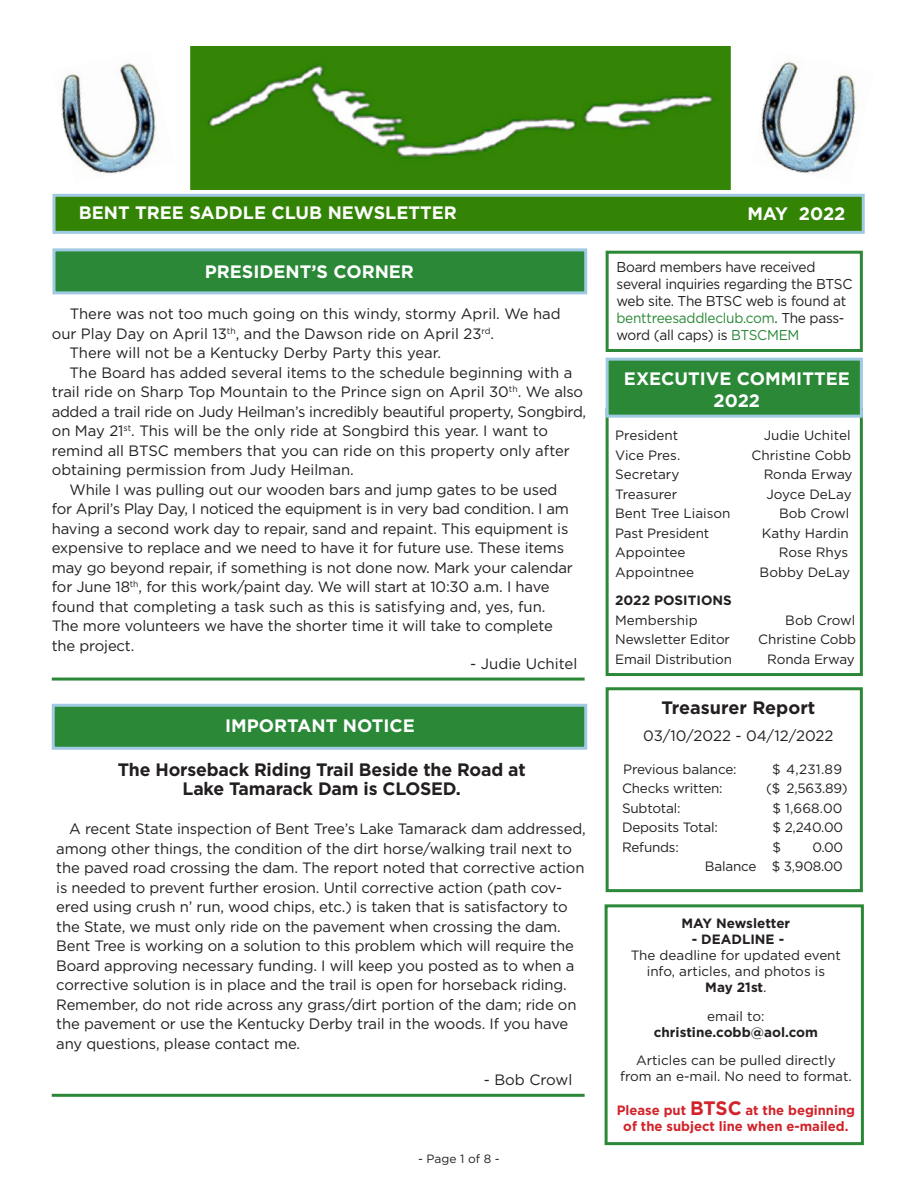
<style>
.page{position:relative;width:918px;height:1188px;background:#fff}
.page>*{position:absolute;margin:0;border:0;box-sizing:border-box;transform-origin:0 0}
.t1{font:700 18px "Gotham";color:#fff}
.t2{font:700 18px "Gotham";letter-spacing:-.01em;color:#231f20}
.t3{font:15px/19.5px "Gotham";letter-spacing:-.01em;color:#231f20}
.t4{font:14.25px/17.1px "Gotham";letter-spacing:-.02em;color:#231f20;scale:.96 1}
.t5{font:13.5px "Gotham";color:#231f20}
.t6{font:700 13.5px "Gotham";color:#231f20}
.t7{font:700 13.5px "Gotham";color:#d1232a}
.t8{font:12px "Gotham";color:#231f20}
.s1{color:#2a8837}
.s2{font-weight:400}
.s3{font-size:19.5px}
</style>
<div class="page">
<div style="left:52px;top:194px;width:813px;height:40px;background:#338405;border:3px solid #a0cae2"></div>
<div style="left:52px;top:248px;width:535px;height:46px;background:#2a8837;border:3px solid #a0cae2"></div>
<img style="left:191px;top:46px;width:540px;height:143px">
<img style="left:61px;top:63px;width:95px;height:111px">
<img style="left:761px;top:61px;width:95px;height:113px">
<div style="left:606px;top:251px;width:257px;height:101px;border:3px solid #2a8837"></div>
<hr style="left:52px;top:1094px;width:533px;height:3px;background:#2a8837">
<div style="left:606px;top:687px;width:257px;height:205px;border:3px solid #2a8837"></div>
<div style="left:605px;top:904px;width:259px;height:241px;border:3px solid #2a8837"></div>
<div style="left:606px;top:408px;width:257px;height:268px;border:3px solid #2a8837"></div>
<div style="left:606px;top:358px;width:257px;height:60px;background:#2a8837;border:3px solid #a0cae2"></div>
<div style="left:52px;top:704px;width:535px;height:46px;background:#2a8837;border:3px solid #a0cae2"></div>
<hr style="left:52px;top:678px;width:533px;height:3px;background:#2a8837">
<p class="t1" style="left:79px;top:200px;width:380px">BENT TREE SADDLE CLUB NEWSLETTER</p>
<p class="t1" style="left:205px;top:260px;width:211px">PRESIDENT’S CORNER</p>
<p class="t3" style="left:52px;top:304px;width:510px;text-indent:18px">There was not too much going on this windy, stormy April. We had our Play Day on April 13<sup>th</sup>, and the Dawson ride on April 23<sup>rd</sup>.</p>
<p class="t3" style="left:70px;top:343px;width:373px">There will not be a Kentucky Derby Party this year.</p>
<p class="t3" style="left:52px;top:362px;width:536px;text-align:center">The Board has added several items to the schedule beginning with a trail ride on Sharp Top Mountain to the Prince sign on April 30<sup>th</sup>. We also added a trail ride on Judy Heilman’s incredibly beautiful property, Songbird,</p>
<p class="t3" style="left:52px;top:421px;width:520px">on May 21<sup>st</sup>. This will be the only ride at Songbird this year. I want to remind all BTSC members that you can ride on this property only after obtaining permission from Judy Heilman.</p>
<p class="t3" style="left:52px;top:479px;width:523px;text-indent:18px">While I was pulling out our wooden bars and jump gates to be used for April’s Play Day, I noticed the equipment is in very bad condition. I am having a second work day to repair, sand and repaint. This equipment is expensive to replace and we need to have it for future use. These items may go beyond repair, if something is not done now. Mark your calendar for June 18<sup>th</sup>, for this work/paint day. We will start at 10:30 a.m. I have found that completing a task such as this is satisfying and, yes, fun.</p>
<p class="t3" style="left:52px;top:616px;width:503px">The more volunteers we have the shorter time it will take to complete</p>
<p class="t3" style="left:52px;top:635px;width:84px">the project.</p>
<p class="t3" style="left:470px;top:653px;width:109px">- Judie Uchitel</p>
<p class="t1" style="left:225px;top:714px;width:191px">IMPORTANT NOTICE</p>
<p class="t2" style="left:118px;top:757px;width:409px">The Horseback Riding Trail Beside the Road at</p>
<p class="t2" style="left:183px;top:777px;width:280px">Lake Tamarack Dam is CLOSED.</p>
<p class="t3" style="left:56px;top:819px;width:531px;text-indent:13px">A recent State inspection of Bent Tree’s Lake Tamarack dam addressed, among other things, the condition of the dirt horse/walking trail next to the paved road crossing the dam. The report noted that corrective action is needed to prevent further erosion. Until corrective action (path cov&shy;ered using crush n’ run, wood chips, etc.) is taken that is satisfactory to the State, we must only ride on the pavement when crossing the dam.<br>Bent Tree is working on a solution to this problem which will require the Board approving necessary funding. I will keep you posted as to when a corrective solution is in place and the trail is open for horseback riding.<br>Remember, do not ride across any grass/dirt portion of the dam; ride on the pavement or use the Kentucky Derby trail in the woods. If you have any questions, please contact me.</p>
<p class="t3" style="left:484px;top:1069px;width:90px">- Bob Crowl</p>
<p class="t8" style="left:418px;top:1151px;width:83px">- Page 1 of 8 -</p>
<p class="t1" style="left:747px;top:201px;width:100px">MAY 2022</p>
<p class="t4" style="left:616px;top:258px;width:209px">Board members have received</p>
<p class="t4" style="left:616px;top:275px;width:247px">several inquiries regarding the BTSC web site. The BTSC web is found at <span class="s1">benttreesaddleclub.com</span>. The pass&shy;word (all caps) is <span class="s1">BTSCMEM</span></p>
<p class="t1" style="left:624px;top:367px;width:227px">EXECUTIVE COMMITTEE</p>
<p class="t1" style="left:714px;top:389px;width:48px">2022</p>
<p class="t5" style="left:615px;top:427px;width:65px">President</p>
<p class="t5" style="left:764px;top:427px;width:88px">Judie Uchitel</p>
<p class="t5" style="left:615px;top:446px;width:67px">Vice Pres.</p>
<p class="t5" style="left:752px;top:446px;width:101px">Christine Cobb</p>
<p class="t5" style="left:615px;top:466px;width:66px">Secretary</p>
<p class="t5" style="left:764px;top:466px;width:90px">Ronda Erway</p>
<p class="t5" style="left:615px;top:485px;width:64px">Treasurer</p>
<p class="t5" style="left:766px;top:485px;width:87px">Joyce DeLay</p>
<p class="t5" style="left:615px;top:505px;width:117px">Bent Tree Liaison</p>
<p class="t5" style="left:779px;top:505px;width:72px">Bob Crowl</p>
<p class="t5" style="left:615px;top:524px;width:96px">Past President</p>
<p class="t5" style="left:762px;top:524px;width:89px">Kathy Hardin</p>
<p class="t5" style="left:615px;top:544px;width:72px">Appointee</p>
<p class="t5" style="left:779px;top:544px;width:71px">Rose Rhys</p>
<p class="t5" style="left:615px;top:563px;width:80px">Appointnee</p>
<p class="t5" style="left:760px;top:563px;width:92px">Bobby DeLay</p>
<p class="t6" style="left:615px;top:591px;width:118px">2022 POSITIONS</p>
<p class="t5" style="left:615px;top:611px;width:84px">Membership</p>
<p class="t5" style="left:785px;top:611px;width:72px">Bob Crowl</p>
<p class="t5" style="left:615px;top:631px;width:116px">Newsletter Editor</p>
<p class="t5" style="left:758px;top:631px;width:99px">Christine Cobb</p>
<p class="t5" style="left:615px;top:650px;width:119px">Email Distribution</p>
<p class="t5" style="left:767px;top:650px;width:89px">Ronda Erway</p>
<p class="t2" style="left:661px;top:695px;width:155px">Treasurer Report</p>
<p class="t3" style="left:643px;top:725px;width:192px">03/10/2022 - 04/12/2022</p>
<p class="t5" style="left:623px;top:760px;width:115px">Previous balance:</p>
<p class="t5" style="left:772px;top:760px;width:71px">$ 4,231.89</p>
<p class="t5" style="left:622px;top:780px;width:102px">Checks written:</p>
<p class="t5" style="left:766px;top:780px;width:83px">($ 2,563.89)</p>
<p class="t5" style="left:622px;top:799px;width:60px">Subtotal:</p>
<p class="t5" style="left:772px;top:799px;width:71px">$ 1,668.00</p>
<p class="t5" style="left:622px;top:819px;width:97px">Deposits Total:</p>
<p class="t5" style="left:772px;top:819px;width:72px">$ 2,240.00</p>
<p class="t5" style="left:622px;top:838px;width:58px">Refunds:</p>
<p class="t5" style="left:772px;top:838px;width:10px">$</p>
<p class="t5" style="left:813px;top:838px;width:32px">0.00</p>
<p class="t5" style="left:705px;top:858px;width:139px">Balance $ 3,908.00</p>
<p class="t6" style="left:682px;top:914px;width:110px">MAY Newsletter</p>
<p class="t6" style="left:692px;top:930px;width:94px">- DEADLINE -</p>
<p class="t5" style="left:631px;top:947px;width:212px">The deadline for updated event</p>
<p class="t5" style="left:647px;top:963px;width:180px">info, articles, and photos is</p>
<p class="t6" style="left:705px;top:979px;width:63px">May 21st<span class="s2">.</span></p>
<p class="t5" style="left:707px;top:1007px;width:59px">email to:</p>
<p class="t6" style="left:654px;top:1023px;width:166px">christine.cobb@aol.com</p>
<p class="t5" style="left:636px;top:1052px;width:201px">Articles can be pulled directly</p>
<p class="t5" style="left:620px;top:1068px;width:233px">from an e-mail. No need to format.</p>
<p class="t7" style="left:617px;top:1101px;width:240px">Please put <span class="s3">BTSC</span> at the beginning</p>
<p class="t7" style="left:623px;top:1118px;width:227px">of the subject line when e-mailed.</p>
</div>
